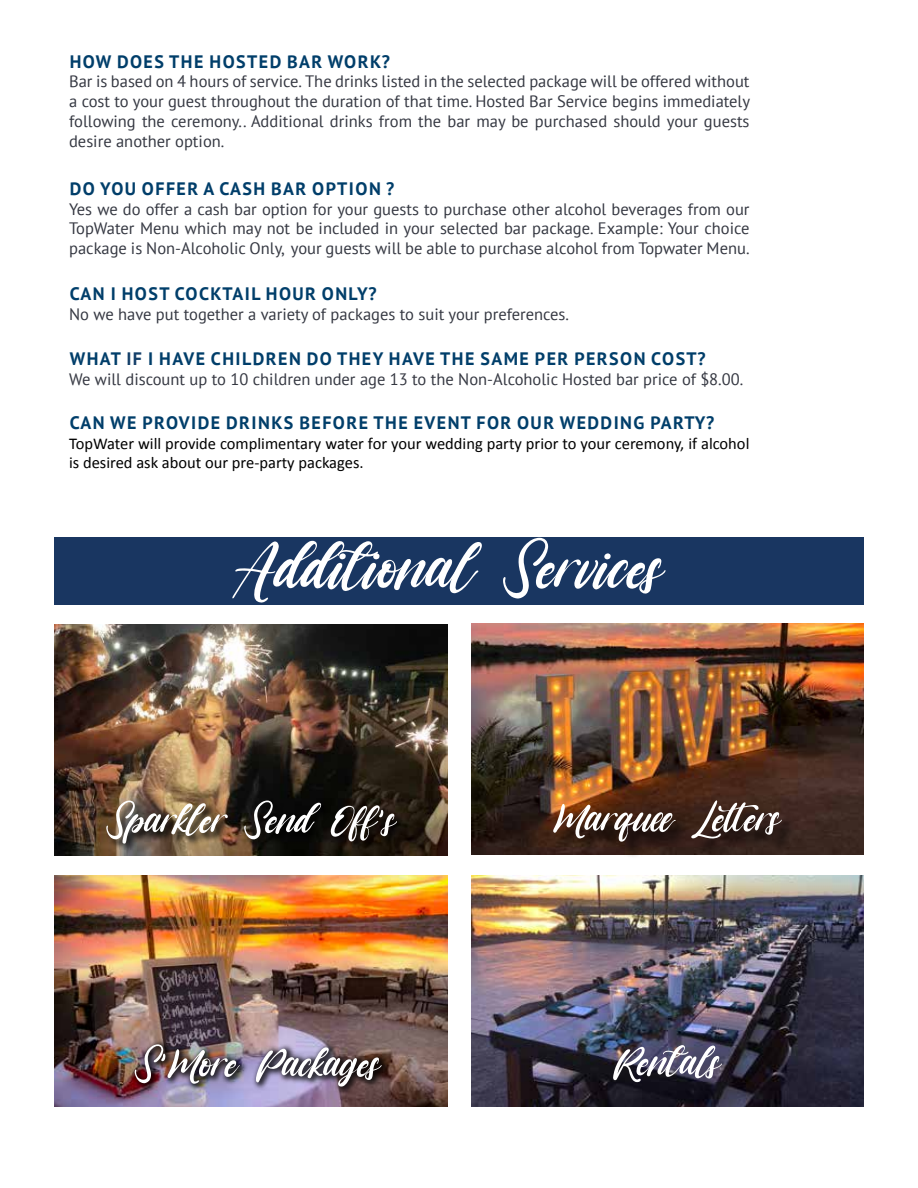
<style>
.page{position:relative;width:918px;height:1188px;background:#fff}
.page>*{position:absolute;margin:0;border:0;box-sizing:border-box;transform-origin:0 0}
.t1{font:91.5px "vagnotie";color:#fff}
.t2{font:58.5px "vagnotie";color:#fff}
.t3{font:700 18px "PT Sans";letter-spacing:.08em;color:#003e6a}
.t4{font:16.5px/19.8px "PT Sans";color:#343741;text-align:justify}
.t5{font:16.5px/19.8px "Calibri";color:#000}
.s1{color:#133f69}
</style>
<div class="page">
<div style="left:54px;top:537px;width:810px;height:67px;background:#193661"></div>
<img style="left:54px;top:624px;width:393px;height:231px">
<img style="left:471px;top:624px;width:393px;height:231px">
<img style="left:54px;top:876px;width:393px;height:231px">
<img style="left:471px;top:876px;width:393px;height:231px">
<div style="left:105px;top:799px;width:303px;height:55px;background:#000;opacity:.75"></div>
<div style="left:556px;top:803px;width:244px;height:57px;background:#000;opacity:.75"></div>
<div style="left:130px;top:1039px;width:260px;height:56px;background:#000;opacity:.75"></div>
<p class="t3" style="left:70px;top:49px;width:322px">HOW DOES THE HOSTED BAR WORK?</p>
<p class="t4" style="left:69px;top:71px;width:683px">Bar is based on 4 hours of service. The drinks listed in the selected package will be offered without a cost to your guest throughout the duration of that time. Hosted Bar Service begins immediately following the ceremony.. Additional drinks from the bar may be purchased should your guests desire another option.</p>
<p class="t3" style="left:70px;top:176px;width:326px">DO YOU OFFER A CASH BAR OPTION ?</p>
<p class="t4" style="left:69px;top:198px;width:682px">Yes we do offer a cash bar option for your guests to purchase other alcohol beverages from our TopWater Menu which may not be included in your selected bar package. Example: Your choice package is Non-Alcoholic Only, your guests will be able to purchase alcohol from Topwater Menu.</p>
<p class="t3" style="left:70px;top:281px;width:308px">CAN I HOST COCKTAIL HOUR ONLY?</p>
<p class="t4" style="left:69px;top:303px;width:502px">No we have put together a variety of packages to suit your preferences.</p>
<p class="t3" style="left:70px;top:347px;width:637px">WHAT <span class="s1">IF</span> I HAVE CHILDREN DO THEY HAVE THE SAME PER PERSON COST?</p>
<p class="t4" style="left:69px;top:369px;width:676px">We will discount up to 10 children under age 13 to the Non-Alcoholic Hosted bar price of $8.00.</p>
<p class="t3" style="left:70px;top:410px;width:646px">CAN WE PROVIDE DRINKS BEFORE THE EVENT FOR OUR WEDDING PARTY?</p>
<p class="t5" style="left:69px;top:433px;width:682px">TopWater will provide complimentary water for your wedding party prior to your ceremony, if alcohol is desired ask about our pre-party packages.</p>
<h1 class="t1" style="left:232px;top:534px;width:431px">Additional Services</h1>
<h2 class="t2" style="left:106px;top:798px;width:290px">Sparkler Send Off's</h2>
<h2 class="t2" style="left:553px;top:797px;width:228px">Marquee Letters</h2>
<h2 class="t2" style="left:135px;top:1042px;width:246px">S'More Packages</h2>
<h2 class="t2" style="left:613px;top:1040px;width:108px">Rentals</h2>
</div>
